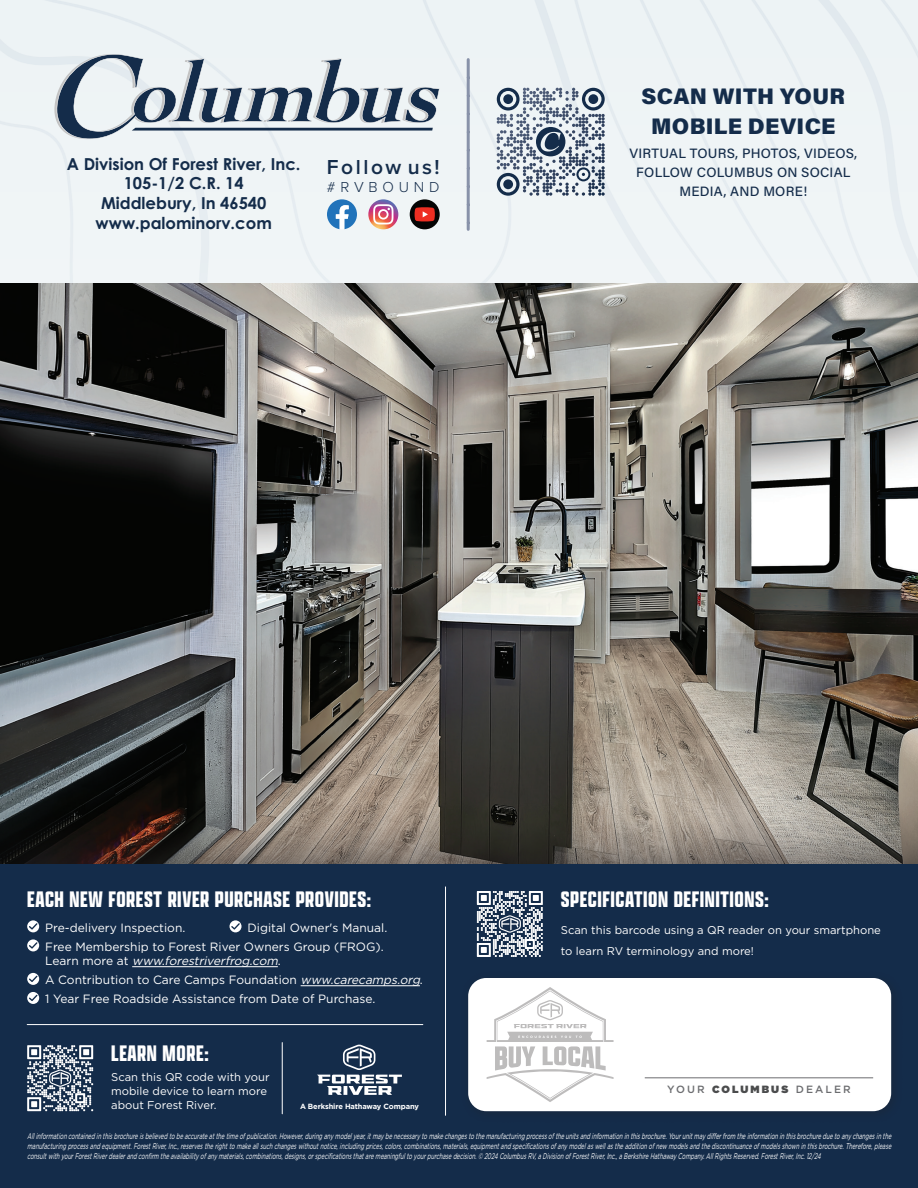
<style>
.page{position:relative;width:918px;height:1188px;background:#fff}
.page>*{position:absolute;margin:0;border:0;box-sizing:border-box;transform-origin:0 0}
.t1{font:700 24px "Apotek Comp";letter-spacing:.025em;color:#fff}
.t2{font:900 22.5px/29.5px "Acumin Pro";letter-spacing:.015em;color:#142c4a;text-align:center}
.t3{font:600 21px "Proxima Nova";letter-spacing:.12em;color:#142c4a}
.t4{font:700 16.5px/20px "Century Gothic Pro";color:#142c4a;text-align:center}
.t5{font:300 15px "Proxima Nova";letter-spacing:.32em;color:#142c4a}
.t6{font:500 13.5px/18.6px "Acumin Pro";letter-spacing:.015em;color:#142c4a;text-align:center}
.t7{font:12px/19px "Gotham";color:#fff}
.t8{font:11.25px/14.1px "Gotham";color:#fff}
.t9{font:500 10.5px "Gotham";letter-spacing:.2em;color:#6c6d70}
.t10{font:italic 8.25px/9.9px "Gotham";color:#fff;text-align:justify;scale:.65 1}
.t11{font:700 7.5px "Gotham";letter-spacing:-.015em;color:#fff}
.s1{font-style:italic}
.s2{font-weight:900;color:#4b4c4d}
</style>
<div class="page">
<div style="left:0;top:0;width:918px;height:283px;background:#eff4f6"></div>
<img style="left:0;top:283px;width:918px;height:519px">
<svg style="left:54px;top:54px;width:386px;height:85px;background:#b8c1ca"></svg>
<svg style="left:327px;top:199px;width:30px;height:30px"></svg>
<svg style="left:368px;top:199px;width:30px;height:30px"></svg>
<svg style="left:373px;top:204px;width:20px;height:20px"></svg>
<div style="left:410px;top:199px;width:30px;height:30px;background:#050504;border-radius:50%"></div>
<svg style="left:415px;top:207px;width:20px;height:14px"></svg>
<svg style="left:467px;top:60px;width:3px;height:169px"></svg>
<svg style="left:497px;top:88px;width:108px;height:108px"></svg>
<div style="left:0;top:802px;width:918px;height:386px;background:#231f20;opacity:.72"></div>
<div style="left:0;top:864px;width:918px;height:324px;background:#142c4a"></div>
<div style="left:460px;top:970px;width:443px;height:153px;background:#231f20;opacity:.24"></div>
<div style="left:468px;top:978px;width:423px;height:133px;background:#fff;border-radius:18px"></div>
<hr style="left:645px;top:1077px;width:228px;height:1px;background:#6c6d70">
<svg style="left:487px;top:987px;width:127px;height:115px"></svg>
<svg style="left:27px;top:920px;width:12px;height:12px"></svg>
<svg style="left:230px;top:920px;width:12px;height:12px"></svg>
<hr style="left:132px;top:966px;width:146px;height:1px;background:#fff">
<hr style="left:301px;top:985px;width:119px;height:1px;background:#fff">
<svg style="left:27px;top:939px;width:12px;height:12px"></svg>
<svg style="left:27px;top:973px;width:12px;height:12px"></svg>
<svg style="left:27px;top:992px;width:12px;height:12px"></svg>
<svg style="left:477px;top:891px;width:66px;height:66px"></svg>
<svg style="left:27px;top:1045px;width:66px;height:66px"></svg>
<hr style="left:282px;top:1043px;width:1px;height:71px;background:#fff">
<svg style="left:317px;top:1045px;width:85px;height:50px"></svg>
<hr style="left:445px;top:887px;width:1px;height:228px;background:#fff">
<hr style="left:27px;top:1024px;width:396px;height:1px;background:#fff">
<h3 class="t4" style="left:67px;top:153px;width:235px">A Division Of Forest River, Inc.<br>105-1/2 C.R. 14<br>Middlebury, In 46540 www.palominorv.com</h3>
<h3 class="t3" style="left:327px;top:152px;width:114px">Follow us!</h3>
<h3 class="t5" style="left:327px;top:176px;width:114px">#RVBOUND</h3>
<h2 class="t2" style="left:642px;top:80px;width:205px">SCAN WITH YOUR<br>MOBILE DEVICE</h2>
<h3 class="t6" style="left:629px;top:144px;width:229px">VIRTUAL TOURS, PHOTOS, VIDEOS,<br>FOLLOW COLUMBUS ON SOCIAL<br>MEDIA, AND MORE!</h3>
<h1 class="t1" style="left:27px;top:884px;width:346px">EACH NEW FOREST RIVER PURCHASE PROVIDES:</h1>
<h3 class="t7" style="left:45px;top:918px;width:142px">Pre-delivery Inspection.</h3>
<h3 class="t7" style="left:45px;top:918px;width:344px;text-indent:202px">Digital Owner's Manual.<br>Free Membership to Forest River Owners Group (FROG).</h3>
<h3 class="t7" style="left:45px;top:951px;width:379px">L e a r n m o r e a t <span class="s1">www.forestriverfrog.com</span>.<br>A Contribution to Care Camps Foundation <span class="s1">www.carecamps.org</span>.<br>1 Year Free Roadside Assistance from Date of Purchase.</h3>
<h1 class="t1" style="left:111px;top:1038px;width:99px">LEARN MORE:</h1>
<h3 class="t8" style="left:111px;top:1070px;width:160px">Scan this QR code with your mobile device to learn more about Forest River.</h3>
<p class="t11" style="left:300px;top:1101px;width:120px">A Berkshire Hathaway Company</p>
<h1 class="t1" style="left:561px;top:884px;width:210px">SPECIFICATION DEFINITIONS:</h1>
<h3 class="t8" style="left:561px;top:919px;width:322px;line-height:21px">Scan this barcode using a QR reader on your smartphone to learn RV terminology and more!</h3>
<p class="t9" style="left:667px;top:1083px;width:185px">YOUR <span class="s2">COLUMBUS</span> DEALER</p>
<p class="t10" style="left:27px;top:1131px;width:1334px">Allinformationcontainedinthisbrochureisbelievedtobeaccurateatthetimeofpublication.However,duringanymodelyear,itmaybenecessarytomakechangestothemanufacturingprocessoftheunitsandinformationinthisbrochure.Yourunitmaydifferfrom theinformationinthisbrochureduetoanychangesinthe manufacturingprocessandequipment.ForestRiver,Inc.,reservestherighttomakeallsuchchangeswithoutnotice,includingprices,colors,combinations,materials,equipmentandspecificationsofanymodelaswellastheadditionofnew modelsandthediscontinuanceofmodelsshowninthisbrochure.Therefore,please consultwithyourForestRiverdealerandconfirm theavailabilityofanymaterials,combinations,designs,orspecificationsthataremeaningfultoyourpurchasedecision.© 2024ColumbusRV,aDivisionofForestRiver,Inc.,aBerkshireHathawayCompany.AllRightsReserved.ForestRiver,Inc.12/24</p>
</div>
